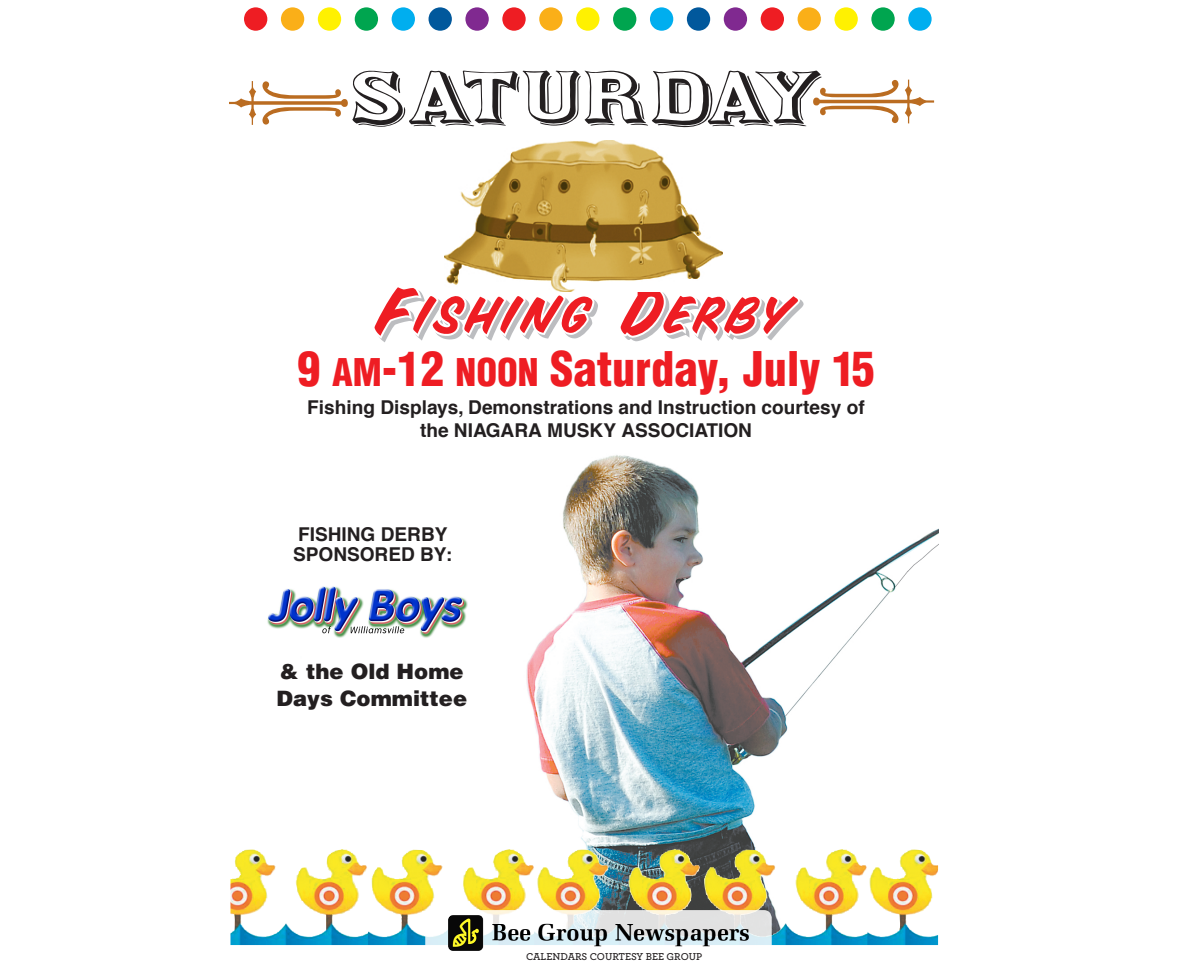
<style>
.page{position:relative;width:1197px;height:969px;background:#fff}
.page>*{position:absolute;margin:0;border:0;box-sizing:border-box;transform-origin:0 0}
.t1{font:71.75px "Old West";color:#231f20;scale:1.4 1}
.t2{font:56px "Geneva";color:#ee1d23}
.t3{font:900 condensed 46.55px "Helvetica";color:#ee1d23}
.t4{font:900 21.18px/26.4px "Helvetica";color:#231f20}
.t5{font:700 19.07px/22.2px "Helvetica";color:#231f20;text-align:center}
.t6{font:600 10.5px "Archer";color:#231f20}
.s1{color:#faaf18}
.s2{color:#fff101}
.s3{color:#00a54f}
.s4{color:#00aeef}
.s5{color:#01589c}
.s6{color:#802990}
.s7{font-size:37.27px}
</style>
<div class="page">
<img style="left:504px;top:455px;width:434px;height:489px">
<svg style="left:374px;top:287px;width:430px;height:55px"></svg>
<img style="left:735px;top:850px;width:101px;height:88px">
<img style="left:445px;top:140px;width:278px;height:152px">
<img style="left:267px;top:586px;width:201px;height:52px">
<svg style="left:425px;top:910px;width:347px;height:54px"></svg>
<img style="left:448px;top:915px;width:301px;height:35px">
<h2 class="t2" style="left:237px;top:-16px;width:703px">•<span class="s1">•</span><span class="s2">•</span><span class="s3">•</span><span class="s4">•</span><span class="s5">•</span><span class="s6">•</span>•<span class="s1">•</span><span class="s2">•</span><span class="s3">•</span><span class="s4">•</span><span class="s5">•</span><span class="s6">•</span>•<span class="s1">•</span><span class="s2">•</span><span class="s3">•</span><span class="s4">•</span></h2>
<h1 class="t1" style="left:351px;top:63px;width:339px">SATURDAY</h1>
<h3 class="t3" style="left:297px;top:339px;width:579px">9 <span class="s7">AM</span>-12 <span class="s7">NOON</span> Saturday, July 15</h3>
<p class="t5" style="left:307px;top:397px;width:559px">Fishing Displays, Demonstrations and Instruction courtesy of the NIAGARA MUSKY ASSOCIATION</p>
<p class="t5" style="left:293px;top:524px;width:160px;line-height:20.1px;text-align:left">FISHING DERBY<br>SPONSORED BY:</p>
<p class="t4" style="left:277px;top:658px;width:192px">&amp; the Old Home<br>Days Committee</p>
<p class="t6" style="left:526px;top:949px;width:178px">CALENDARS COURTESY BEE GROUP</p>
</div>
